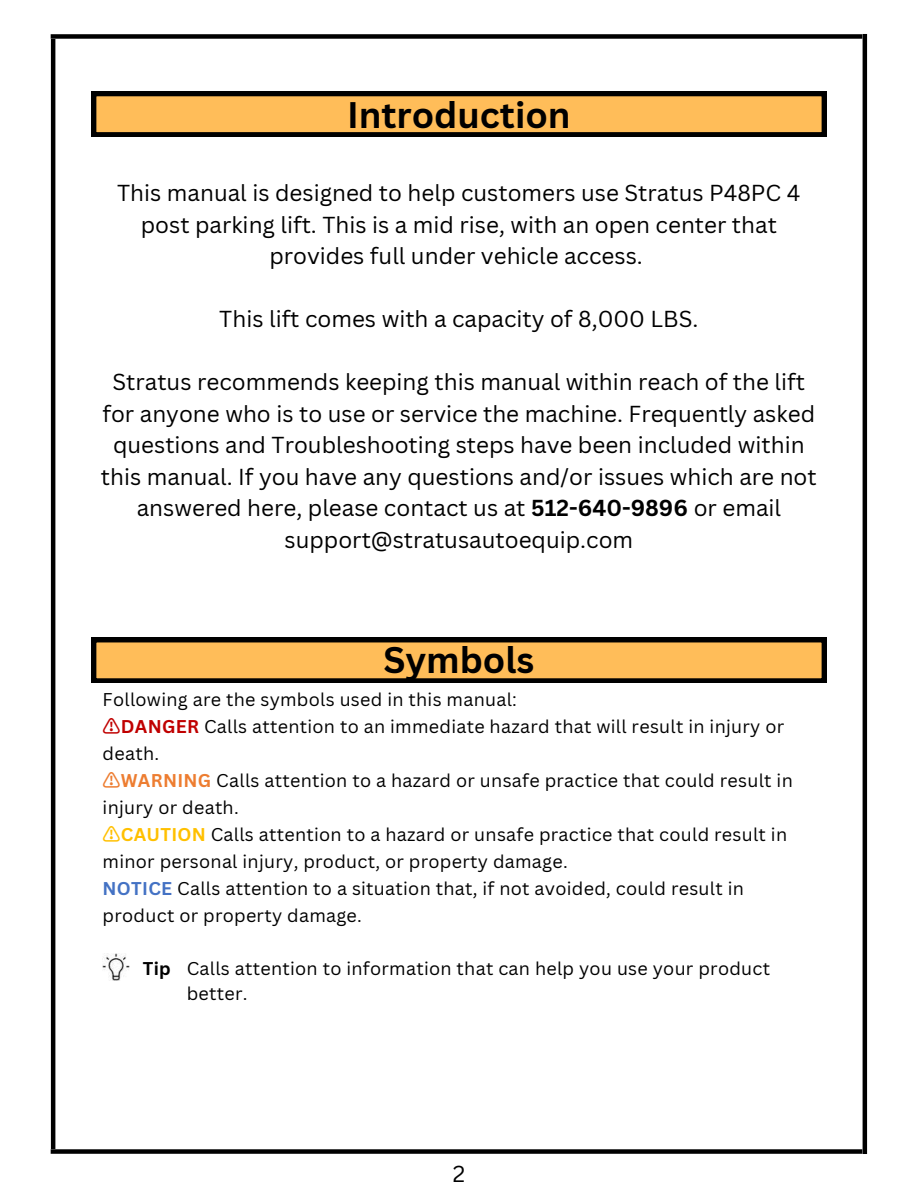
<style>
.page{position:relative;width:918px;height:1188px;background:#fff}
.page>*{position:absolute;margin:0;border:0;box-sizing:border-box;transform-origin:0 0}
.t1{font:700 36px "Canva Sans";color:#000}
.t2{font:22.5px/31.5px "Canva Sans";color:#000;text-align:center}
.t3{font:18px/27px "Canva Sans";letter-spacing:.015em;color:#000}
.t4{font:700 18px "Canva Sans";color:#000}
.s1{font-weight:700}
.s2{font-family:"Noto Sans CJ Ksc";font-weight:700;color:#c00000}
.s3{font-weight:700;color:#c00000}
.s4{font-family:"Noto Sans CJ Ksc";font-weight:700;color:#ed7d31}
.s5{font-weight:700;color:#ed7d31}
.s6{font-family:"Noto Sans CJ Ksc";font-weight:700;color:#ffc000}
.s7{font-weight:700;color:#ffc000}
.s8{font-weight:700;color:#4472c4}
</style>
<div class="page">
<svg style="left:92px;top:92px;width:734px;height:45px;background:#c89445"></svg>
<div style="left:51px;top:34px;width:811px;height:5px;background:#000"></div>
<div style="left:51px;top:1149px;width:811px;height:5px;background:#000"></div>
<hr style="left:51px;top:39px;width:4px;height:1110px;background:#000">
<hr style="left:863px;top:34px;width:4px;height:1120px;background:#000">
<img style="left:103px;top:954px;width:26px;height:26px">
<svg style="left:92px;top:638px;width:734px;height:45px;background:#c89445"></svg>
<h1 class="t1" style="left:347px;top:89px;width:225px">Introduction</h1>
<p class="t2" style="left:117px;top:177px;width:685px">This manual is designed to help customers use Stratus P48PC 4 post parking lift. This is a mid rise, with an open center that provides full under vehicle access.</p>
<p class="t2" style="left:219px;top:303px;width:481px">This lift comes with a capacity of 8,000 LBS.</p>
<p class="t2" style="left:101px;top:366px;width:717px">Stratus recommends keeping this manual within reach of the lift for anyone who is to use or service the machine. Frequently asked questions and Troubleshooting steps have been included within this manual. If you have any questions and/or issues which are not answered here, please contact us at <span class="s1">512-640-9896</span> or email support@stratusautoequip.com</p>
<h1 class="t1" style="left:383px;top:634px;width:153px">Symbols</h1>
<p class="t3" style="left:103px;top:685px;width:692px">Following are the symbols used in this manual:<br><span class="s2">⚠</span><span class="s3">DANGER</span> Calls attention to an immediate hazard that will result in injury or death.<br><span class="s4">⚠</span><span class="s5">WARNING</span> Calls attention to a hazard or unsafe practice that could result in injury or death.<br><span class="s6">⚠</span><span class="s7">CAUTION</span> Calls attention to a hazard or unsafe practice that could result in minor personal injury, product, or property damage.<br><span class="s8">NOTICE</span> Calls attention to a situation that, if not avoided, could result in product or property damage.</p>
<p class="t4" style="left:143px;top:956px;width:29px">Tip</p>
<p class="t3" style="left:187px;top:956px;width:585px;line-height:24.8px">Calls attention to information that can help you use your product better.</p>
<p class="t2" style="left:453px;top:1158px;width:14px">2</p>
</div>
